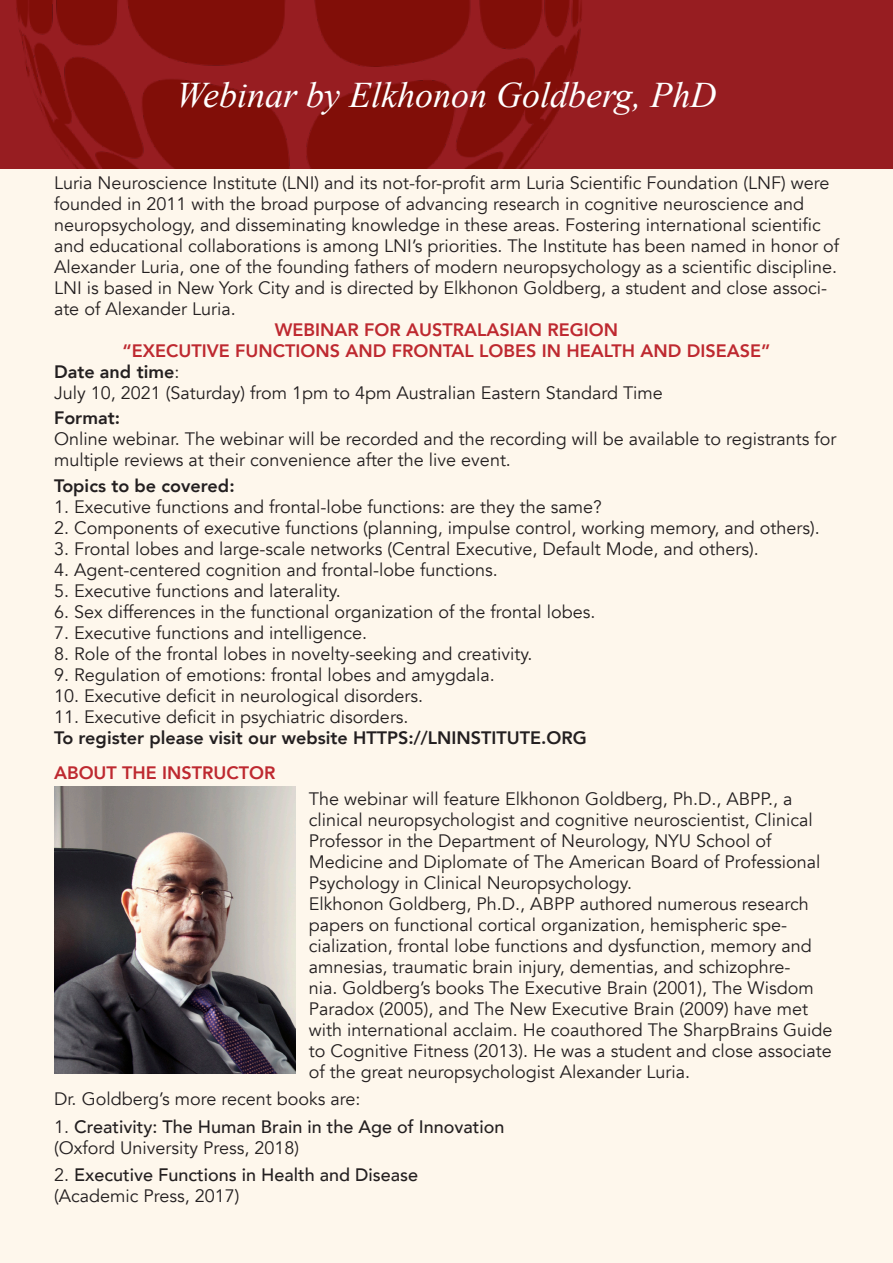
<style>
.page{position:relative;width:893px;height:1263px;background:#fef7ec}
.page>*{position:absolute;margin:0;border:0;box-sizing:border-box;transform-origin:0 0}
.t1{font:italic 36px "Times New Roman";color:#fff}
.Text_01{font:18px/21px "Avenir";color:#231f20}
.Text_01-2{font:800 18px "Avenir";color:#231f20}
.t2{font:500 18px "Avenir";color:#231f20}
.Text_01-3{font:800 18px "Avenir";color:#be2930}
.Subhead_02{font:800 18px "Avenir";color:#be2930}
.s1{font-weight:400}
</style>
<div class="page">
<div style="left:0;top:0;width:893px;height:168px;background:#971d21"></div>
<img style="left:16px;top:0;width:566px;height:168px">
<img style="left:54px;top:787px;width:241px;height:287px">
<p class="t1" style="left:176px;top:70px;width:542px">Webinar by Elkhonon Goldberg, PhD</p>
<p class="Text_01" style="left:54px;top:173px;width:786px">Luria Neuroscience Institute (LNI) and its not-for-profit arm Luria Scientific Foundation (LNF) were founded in 2011 with the broad purpose of advancing research in cognitive neuroscience and neuropsychology, and disseminating knowledge in these areas. Fostering international scientific and educational collaborations is among LNI’s priorities. The Institute has been named in honor of Alexander Luria, one of the founding fathers of modern neuropsychology as a scientific discipline.<br>LNI is based in New York City and is directed by Elkhonon Goldberg, a student and close associ&shy;ate of Alexander Luria.</p>
<p class="Text_01-3" style="left:275px;top:316px;width:345px">WEBINAR FOR AUSTRALASIAN REGION</p>
<p class="Text_01-3" style="left:122px;top:337px;width:649px">“EXECUTIVE FUNCTIONS AND FRONTAL LOBES IN HEALTH AND DISEASE”</p>
<p class="Text_01-2" style="left:54px;top:358px;width:127px">Date and time<span class="s1">:</span></p>
<p class="Text_01" style="left:54px;top:383px;width:610px">July 10, 2021 (Saturday) from 1pm to 4pm Australian Eastern Standard Time</p>
<p class="Text_01-2" style="left:54px;top:404px;width:68px">Format:</p>
<p class="Text_01" style="left:54px;top:429px;width:784px">Online webinar. The webinar will be recorded and the recording will be available to registrants for multiple reviews at their convenience after the live event.</p>
<p class="Text_01-2" style="left:54px;top:472px;width:182px">Topics to be covered:</p>
<p class="Text_01" style="left:54px;top:497px;width:549px">1. Executive functions and frontal-lobe functions: are they the same?</p>
<p class="Text_01" style="left:54px;top:518px;width:767px">2. Components of executive functions (planning, impulse control, working memory, and others).</p>
<p class="Text_01" style="left:54px;top:539px;width:706px">3. Frontal lobes and large-scale networks (Central Executive, Default Mode, and others).</p>
<p class="Text_01" style="left:54px;top:560px;width:445px">4. Agent-centered cognition and frontal-lobe functions.</p>
<p class="Text_01" style="left:54px;top:581px;width:288px">5. Executive functions and laterality.</p>
<p class="Text_01" style="left:54px;top:602px;width:543px">6. Sex differences in the functional organization of the frontal lobes.</p>
<p class="Text_01" style="left:54px;top:623px;width:315px">7. Executive functions and intelligence.</p>
<p class="Text_01" style="left:54px;top:644px;width:480px">8. Role of the frontal lobes in novelty-seeking and creativity.</p>
<p class="Text_01" style="left:54px;top:665px;width:442px">9. Regulation of emotions: frontal lobes and amygdala.</p>
<p class="Text_01" style="left:54px;top:686px;width:370px">10. Executive deficit in neurological disorders.</p>
<p class="Text_01" style="left:54px;top:707px;width:356px">11. Executive deficit in psychiatric disorders.</p>
<p class="Text_01-2" style="left:54px;top:724px;width:534px">To register please visit our website HTTPS://LNINSTITUTE.ORG</p>
<p class="Subhead_02" style="left:54px;top:758px;width:223px">ABOUT THE INSTRUCTOR</p>
<p class="Text_01" style="left:309px;top:788px;width:513px">The webinar will feature Elkhonon Goldberg, Ph.D., ABPP., a clinical neuropsychologist and cognitive neuroscientist, Clinical Professor in the Department of Neurology, NYU School of Medicine and Diplomate of The American Board of Professional Psychology in Clinical Neuropsychology.</p>
<p class="Text_01" style="left:309px;top:893px;width:525px">Elkhonon Goldberg, Ph.D., ABPP authored numerous research papers on functional cortical organization, hemispheric spe&shy;cialization, frontal lobe functions and dysfunction, memory and amnesias, traumatic brain injury, dementias, and schizophre-<br>nia. Goldberg’s books The Executive Brain (2001), The Wisdom Paradox (2005), and The New Executive Brain (2009) have met with international acclaim. He coauthored The SharpBrains Guide to Cognitive Fitness (2013). He was a student and close associate of the great neuropsychologist Alexander Luria.</p>
<p class="Text_01" style="left:54px;top:1088px;width:308px">Dr. Goldberg’s more recent books are:</p>
<p class="t2" style="left:54px;top:1111px;width:452px"><span class="s1">1.</span> Creativity: The Human Brain in the Age of Innovation</p>
<p class="Text_01" style="left:54px;top:1137px;width:247px">(Oxford University Press, 2018)</p>
<p class="t2" style="left:54px;top:1159px;width:366px"><span class="s1">2.</span> Executive Functions in Health and Disease</p>
<p class="Text_01" style="left:54px;top:1186px;width:187px">(Academic Press, 2017)</p>
</div>
